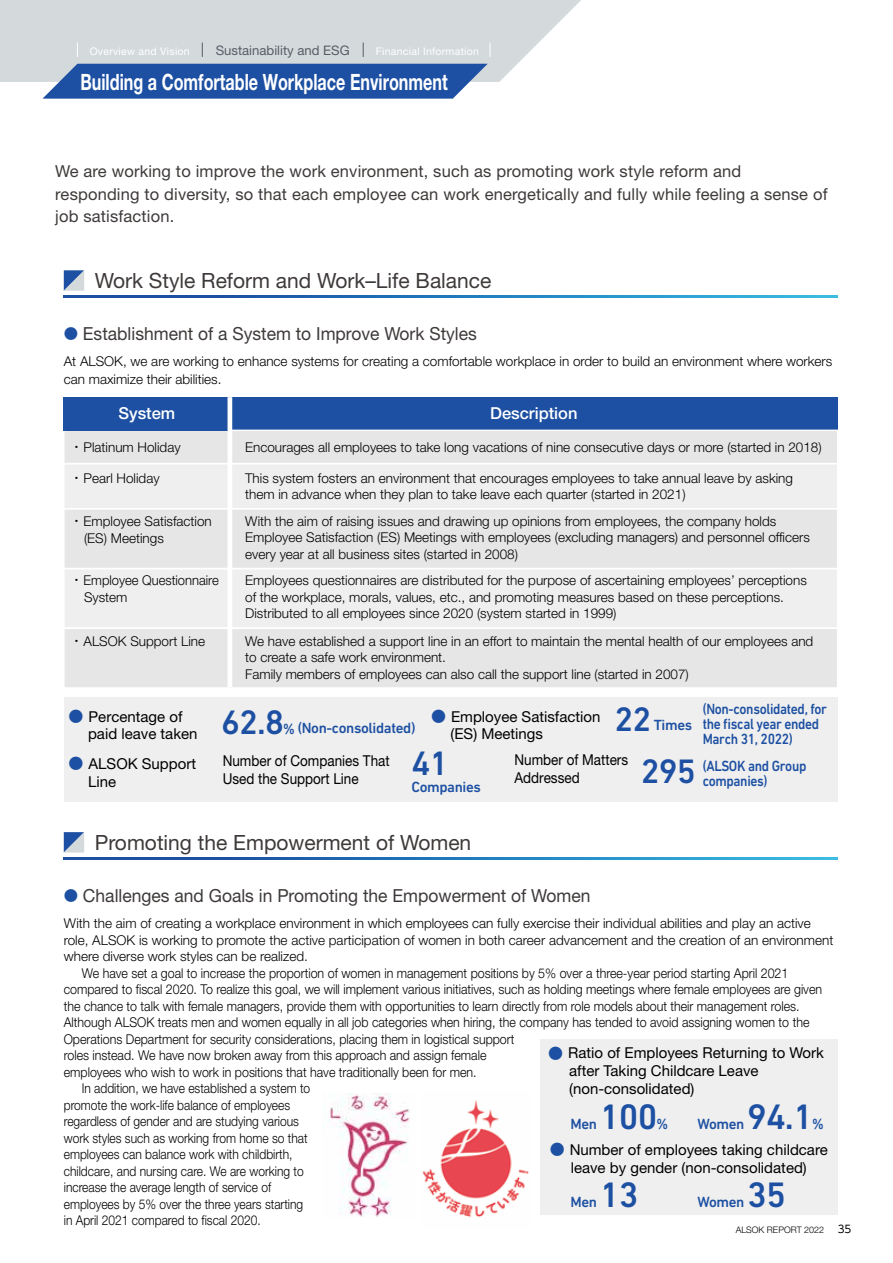
<style>
.page{position:relative;width:893px;height:1263px;background:#fff}
.page>*{position:absolute;margin:0;border:0;box-sizing:border-box;transform-origin:0 0}
.t1{font:500 36px "DIN Next LT Pro";letter-spacing:-.025em;color:#1d50a2}
.t2{font:500 34.5px "DIN Next LT Pro";letter-spacing:-.025em;color:#1d50a2}
.t3{font:700 22.5px "Helvetica Neue";color:#fff;scale:.72 1}
.t4{font:21px "Helvetica Neue";color:#3e3a39}
.t5{font:18px "Helvetica Neue";color:#3e3a39}
.t6{font:16.5px/22.5px "Helvetica Neue";letter-spacing:.01em;color:#3e3a39}
.t7{font:500 16.5px "Helvetica Neue";color:#fff}
.t8{font:15px/17.7px "Helvetica Neue";color:#000}
.t9{font:500 15px/15px "DIN Next LT Pro";letter-spacing:-.025em;color:#1d50a2;scale:.9 1}
.t10{font:15px/18px "Helvetica Neue";color:#000;scale:.9 1}
.t11{font:500 15px "DIN Next LT Pro";letter-spacing:-.025em;color:#1d50a2}
.t12{font:300 13.5px/16.5px "Helvetica Neue";color:#000}
.t13{font:300 13.5px "Helvetica Neue";color:#000;scale:.92 1}
.t14{font:300 13.5px "Helvetica Neue";color:#000;scale:.89 1}
.t15{font:300 13.5px/16.5px "Helvetica Neue";color:#000;scale:.96 1}
.t16{font:13.2px "Helvetica Neue";color:#545e64}
.t17{font:10.5px "Helvetica Neue";letter-spacing:.025em;color:#fff}
.t18{font:10.5px "UD Shin Go Pro";color:#000}
.t19{font:300 9px "Helvetica Neue";color:#000}
.s1{font-family:"UD Shin Go Pro";font-size:14.4px;color:#1d50a2}
.s2{font-family:"UD Shin Go Pro"}
.s3{font-family:"UD Shin Go Pro";color:#1d50a2}
</style>
<div class="page">
<div style="left:230px;top:397px;width:608px;height:33px;background:#1d50a2"></div>
<div style="left:64px;top:464px;width:774px;height:45px;background:#efefef"></div>
<div style="left:540px;top:1039px;width:298px;height:176px;background:#efefef"></div>
<svg style="left:0;top:0;width:581px;height:82px;background:#d7dbde"></svg>
<svg style="left:43px;top:64px;width:445px;height:35px;background:#2f5ea8"></svg>
<svg style="left:64px;top:296px;width:774px;height:2px;background:#257bbc"></svg>
<svg style="left:64px;top:270px;width:20px;height:21px"></svg>
<svg style="left:64px;top:858px;width:774px;height:2px;background:#257bbc"></svg>
<svg style="left:64px;top:832px;width:20px;height:20px"></svg>
<div style="left:64px;top:430px;width:774px;height:34px;background:#e6e6e6"></div>
<div style="left:63px;top:430px;width:775px;height:34px;border:2px solid #fff"></div>
<div style="left:64px;top:397px;width:166px;height:33px;background:#1d50a2"></div>
<div style="left:64px;top:568px;width:774px;height:60px;background:#efefef"></div>
<div style="left:64px;top:509px;width:774px;height:59px;background:#e6e6e6"></div>
<div style="left:63px;top:508px;width:775px;height:61px;border:2px solid #fff"></div>
<div style="left:64px;top:628px;width:774px;height:60px;background:#e6e6e6"></div>
<div style="left:63px;top:627px;width:775px;height:62px;border:2px solid #fff"></div>
<hr style="left:228px;top:397px;width:4px;height:290px;background:#fff">
<img style="left:422px;top:1100px;width:107px;height:117px">
<img style="left:322px;top:1094px;width:88px;height:123px">
<div style="left:64px;top:697px;width:774px;height:104px;background:#efefef"></div>
<svg style="left:490px;top:43px;width:1px;height:14px"></svg>
<svg style="left:363px;top:43px;width:1px;height:14px"></svg>
<svg style="left:202px;top:43px;width:1px;height:14px"></svg>
<svg style="left:77px;top:43px;width:1px;height:14px"></svg>
<p class="t17" style="left:90px;top:45px;width:102px">Overview and Vision</p>
<p class="t16" style="left:216px;top:42px;width:135px">Sustainability and ESG</p>
<p class="t17" style="left:376px;top:45px;width:105px">Financial Information</p>
<h3 class="t3" style="left:80px;top:68px;width:512px">Building a Comfortable Workplace Environment</h3>
<p class="t6" style="left:55px;top:160px;width:774px">We are working to improve the work environment, such as promoting work style reform and responding to diversity, so that each employee can work energetically and fully while feeling a sense of job satisfaction.</p>
<h3 class="t4" style="left:95px;top:268px;width:398px">Work Style Reform and Work–Life Balance</h3>
<h3 class="t5" style="left:64px;top:323px;width:415px"><span class="s1">●</span> Establishment of a System to Improve Work Styles</h3>
<p class="t12" style="left:64px;top:352px;width:770px;line-height:18px">At ALSOK, we are working to enhance systems for creating a comfortable workplace in order to build an environment where workers can maximize their abilities.</p>
<p class="t7" style="left:118px;top:403px;width:58px">System</p>
<p class="t7" style="left:490px;top:403px;width:89px">Description</p>
<p class="t12" style="left:70px;top:439px;width:112px"><span class="s2">・</span> Platinum Holiday</p>
<p class="t12" style="left:70px;top:470px;width:91px"><span class="s2">・</span> Pearl Holiday</p>
<p class="t12" style="left:84px;top:513px;width:129px;text-indent:-14px"><span class="s2">・</span> Employee Satisfaction (ES) Meetings</p>
<p class="t15" style="left:84px;top:572px;width:142px;text-indent:-14px"><span class="s2">・</span> Employee Questionnaire<br>System</p>
<p class="t12" style="left:70px;top:632px;width:137px"><span class="s2">・</span> ALSOK Support Line</p>
<p class="t12" style="left:245px;top:439px;width:578px">Encourages all employees to take long vacations of nine consecutive days or more (started in 2018)</p>
<p class="t12" style="left:245px;top:469px;width:549px">This system fosters an environment that encourages employees to take annual leave by asking them in advance when they plan to take leave each quarter (started in 2021)</p>
<p class="t12" style="left:245px;top:512px;width:566px">With the aim of raising issues and drawing up opinions from employees, the company holds<br>Employee Satisfaction (ES) Meetings with employees (excluding managers) and personnel officers every year at all business sites (started in 2008)</p>
<p class="t12" style="left:245px;top:572px;width:563px">Employees questionnaires are distributed for the purpose of ascertaining employees’ perceptions of the workplace, morals, values, etc., and promoting measures based on these perceptions.<br>Distributed to all employees since 2020 (system started in 1999)</p>
<p class="t12" style="left:245px;top:632px;width:570px">We have established a support line in an effort to maintain the mental health of our employees and to create a safe work environment.<br>Family members of employees can also call the support line (started in 2007)</p>
<p class="t9" style="left:703px;top:702px;width:140px">(Non-consolidated, for the fiscal year ended<br>March 31, 2022)</p>
<p class="t8" style="left:88px;top:707px;width:111px;text-indent:-20px"><span class="s3">●</span> Percentage of paid leave taken</p>
<h2 class="t2" style="left:614px;top:700px;width:39px">22</h2>
<p class="t8" style="left:451px;top:707px;width:151px;text-indent:-20px"><span class="s3">●</span> Employee Satisfaction (ES) Meetings</p>
<h2 class="t2" style="left:411px;top:743px;width:39px">41</h2>
<p class="t11" style="left:411px;top:778px;width:71px">Companies</p>
<h2 class="t2" style="left:221px;top:703px;width:64px">62.8</h2>
<p class="t11" style="left:283px;top:719px;width:134px">% (Non-consolidated)</p>
<p class="t11" style="left:654px;top:716px;width:40px">Times</p>
<p class="t10" style="left:514px;top:750px;width:128px">Number of Matters<br>Addressed</p>
<p class="t10" style="left:223px;top:752px;width:187px">Number of Companies That<br>Used the Support Line</p>
<p class="t9" style="left:703px;top:758px;width:117px">(ALSOK and Group</p>
<p class="t8" style="left:88px;top:755px;width:110px;text-indent:-20px"><span class="s3">●</span> ALSOK Support<br>Line</p>
<h2 class="t2" style="left:641px;top:751px;width:57px">295</h2>
<p class="t9" style="left:703px;top:773px;width:74px">companies)</p>
<h3 class="t4" style="left:95px;top:830px;width:378px">Promoting the Empowerment of Women</h3>
<h3 class="t5" style="left:64px;top:885px;width:528px"><span class="s1">●</span> Challenges and Goals in Promoting the Empowerment of Women</h3>
<p class="t12" style="left:64px;top:915px;width:749px">With the aim of creating a workplace environment in which employees can fully exercise their individual abilities and play an active</p>
<p class="t12" style="left:64px;top:931px;width:771px">role, ALSOK is working to promote the active participation of women in both career advancement and the creation of an environment</p>
<p class="t12" style="left:64px;top:948px;width:246px">where diverse work styles can be realized.</p>
<p class="t13" style="left:82px;top:965px;width:770px">We have set a goal to increase the proportion of women in management positions by 5% over a three-year period starting April 2021</p>
<p class="t13" style="left:64px;top:981px;width:826px">compared to fiscal 2020. To realize this goal, we will implement various initiatives, such as holding meetings where female employees are given</p>
<p class="t13" style="left:64px;top:998px;width:801px">the chance to talk with female managers, provide them with opportunities to learn directly from role models about their management roles.</p>
<p class="t13" style="left:64px;top:1014px;width:812px">Although ALSOK treats men and women equally in all job categories when hiring, the company has tended to avoid assigning women to the</p>
<p class="t13" style="left:64px;top:1031px;width:491px">Operations Department for security considerations, placing them in logistical support</p>
<p class="t13" style="left:64px;top:1047px;width:461px">roles instead. We have now broken away from this approach and assign female</p>
<p class="t13" style="left:64px;top:1064px;width:450px">employees who wish to work in positions that have traditionally been for men.</p>
<p class="t14" style="left:82px;top:1080px;width:258px">In addition, we have established a system to</p>
<p class="t14" style="left:64px;top:1097px;width:256px">promote the work-life balance of employees</p>
<p class="t14" style="left:64px;top:1113px;width:266px">regardless of gender and are studying various</p>
<p class="t14" style="left:64px;top:1130px;width:276px">work styles such as working from home so that</p>
<p class="t14" style="left:64px;top:1146px;width:259px">employees can balance work with childbirth,</p>
<p class="t14" style="left:64px;top:1163px;width:271px">childcare, and nursing care. We are working to</p>
<p class="t14" style="left:64px;top:1179px;width:235px">increase the average length of service of</p>
<p class="t14" style="left:64px;top:1196px;width:271px">employees by 5% over the three years starting</p>
<p class="t14" style="left:64px;top:1212px;width:223px">in April 2021 compared to fiscal 2020.</p>
<p class="t8" style="left:569px;top:1044px;width:256px;text-indent:-21px"><span class="s3">●</span> Ratio of Employees Returning to Work after Taking Childcare Leave (non-consolidated)</p>
<h1 class="t1" style="left:747px;top:1095px;width:67px">94.1</h1>
<h1 class="t1" style="left:600px;top:1095px;width:59px">100</h1>
<p class="t11" style="left:812px;top:1115px;width:13px">%</p>
<p class="t11" style="left:657px;top:1115px;width:13px">%</p>
<p class="t11" style="left:698px;top:1115px;width:48px">Women</p>
<p class="t11" style="left:571px;top:1115px;width:28px">Men</p>
<p class="t8" style="left:550px;top:1141px;width:280px;text-align:center"><span class="s3">●</span> Number of employees taking childcare leave by gender (non-consolidated)</p>
<h1 class="t1" style="left:747px;top:1173px;width:40px">35</h1>
<p class="t19" style="left:736px;top:1224px;width:90px">ALSOK REPORT 2022</p>
<p class="t18" style="left:838px;top:1221px;width:15px">35</p>
<h1 class="t1" style="left:600px;top:1173px;width:40px">13</h1>
<p class="t11" style="left:698px;top:1193px;width:48px">Women</p>
<p class="t11" style="left:571px;top:1193px;width:28px">Men</p>
</div>
